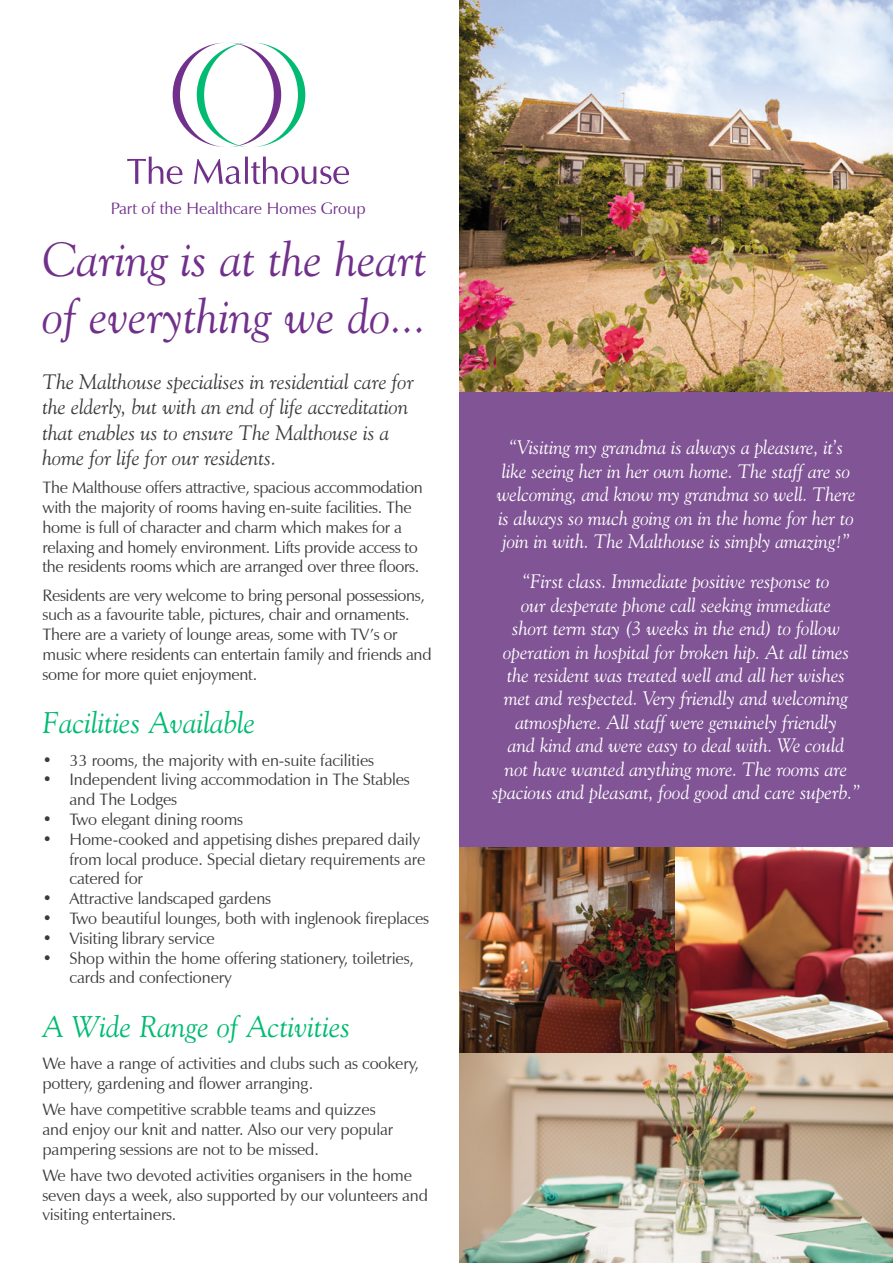
<style>
.page{position:relative;width:893px;height:1263px;background:#fff}
.page>*{position:absolute;margin:0;border:0;box-sizing:border-box;transform-origin:0 0}
.Text{font:italic 48px/57px "Goudy Old Style BT";color:#71308b}
.Text-2{font:italic 30px "Goudy Old Style BT";color:#00bb71}
.t1{font:italic 21px/25.2px "Goudy Old Style BT";color:#3c3c3b}
.t2{font:italic 19.5px/23.4px "Goudy Old Style BT";color:#fff;text-align:center}
.t3{font:16.5px/19.8px "Zapf Humanist 601 BT";letter-spacing:-.01em;color:#3c3c3b}
.t4{font:16.5px "Zapf Humanist 601 BT";color:#71308b}
</style>
<div class="page">
<div style="left:459px;top:257px;width:434px;height:1006px;background:#805495"></div>
<img style="left:459px;top:0;width:434px;height:391px">
<img style="left:459px;top:847px;width:434px;height:416px">
<svg style="left:127px;top:157px;width:56px;height:27px"></svg>
<svg style="left:194px;top:157px;width:155px;height:27px"></svg>
<svg style="left:173px;top:43px;width:132px;height:104px"></svg>
<p class="t4" style="left:111px;top:198px;width:256px">Part of the Healthcare Homes Group</p>
<p class="Text" style="left:43px;top:230px;width:386px">Caring is at the heart of everything we do...</p>
<p class="t1" style="left:43px;top:369px;width:373px">The Malthouse specialises in residential care for the elderly, but with an end of life accreditation that enables us to ensure The Malthouse is a home for life for our residents.</p>
<p class="t3" style="left:43px;top:477px;width:382px">The Malthouse offers attractive, spacious accommodation with the majority of rooms having en-suite facilities. The home is full of character and charm which makes for a relaxing and homely environment. Lifts provide access to the residents rooms which are arranged over three floors.</p>
<p class="t3" style="left:43px;top:585px;width:391px">Residents are very welcome to bring personal possessions, such as a favourite table, pictures, chair and ornaments.<br>There are a variety of lounge areas, some with TV’s or music where residents can entertain family and friends and some for more quiet enjoyment.</p>
<p class="Text-2" style="left:43px;top:704px;width:214px">Facilities Available</p>
<p class="t3" style="left:43px;top:750px;width:333px">• 33 rooms, the majority with en-suite facilities</p>
<p class="t3" style="left:70px;top:770px;width:342px;text-indent:-27px">• Independent living accommodation in The Stables and The Lodges</p>
<p class="t3" style="left:43px;top:809px;width:202px">• Two elegant dining rooms</p>
<p class="t3" style="left:70px;top:829px;width:357px;text-indent:-27px">• Home-cooked and appetising dishes prepared daily from local produce. Special dietary requirements are catered for</p>
<p class="t3" style="left:43px;top:888px;width:230px">• Attractive landscaped gardens</p>
<p class="t3" style="left:43px;top:908px;width:388px">• Two beautiful lounges, both with inglenook fireplaces</p>
<p class="t3" style="left:43px;top:928px;width:174px">• Visiting library service</p>
<p class="t3" style="left:70px;top:948px;width:346px;text-indent:-27px">• Shop within the home offering stationery, toiletries, cards and confectionery</p>
<p class="Text-2" style="left:43px;top:1008px;width:309px">A Wide Range of Activities</p>
<p class="t3" style="left:43px;top:1053px;width:378px">We have a range of activities and clubs such as cookery, pottery, gardening and flower arranging.</p>
<p class="t3" style="left:43px;top:1099px;width:352px">We have competitive scrabble teams and quizzes and enjoy our knit and natter. Also our very popular pampering sessions are not to be missed.</p>
<p class="t3" style="left:43px;top:1165px;width:387px">We have two devoted activities organisers in the home seven days a week, also supported by our volunteers and visiting entertainers.</p>
<p class="t2" style="left:497px;top:436px;width:360px">“Visiting my grandma is always a pleasure, it’s like seeing her in her own home. The staff are so welcoming, and know my grandma so well. There is always so much going on in the home for her to join in with. The Malthouse is simply amazing!”</p>
<p class="t2" style="left:492px;top:570px;width:369px">“First class. Immediate positive response to<br>our desperate phone call seeking immediate<br>short term stay (3 weeks in the end) to follow operation in hospital for broken hip. At all times the resident was treated well and all her wishes met and respected. Very friendly and welcoming atmosphere. All staff were genuinely friendly<br>and kind and were easy to deal with. We could<br>not have wanted anything more. The rooms are spacious and pleasant, food good and care superb.”</p>
</div>
